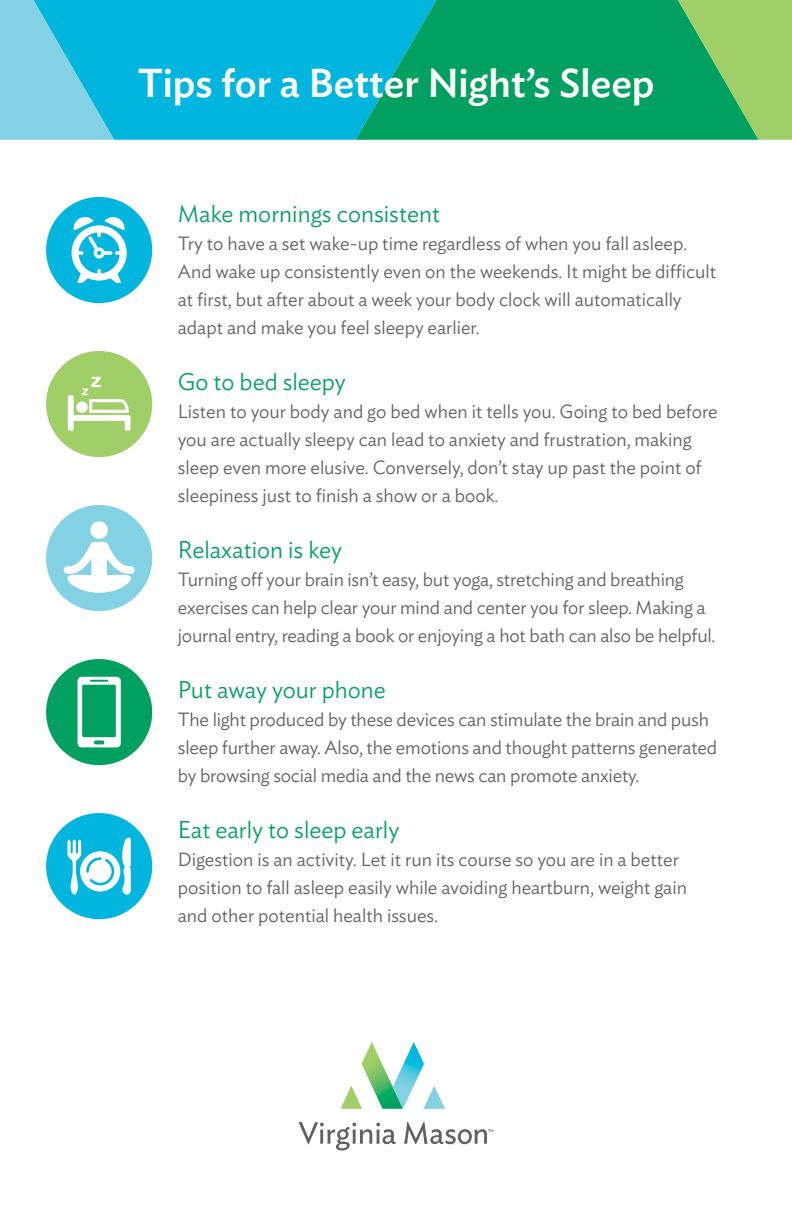
<style>
.page{position:relative;width:792px;height:1224px;background:#fff}
.page>*{position:absolute;margin:0;border:0;box-sizing:border-box;transform-origin:0 0}
.t1{font:500 40px "Ideal Sans";color:#fff}
.t2{font:300 24px "Ideal Sans";color:#00a160}
.t3{font:300 19px/28px "Ideal Sans";color:#5f6062}
</style>
<div class="page">
<div style="left:114px;top:0;width:242px;height:140px;background:#00b6de"></div>
<svg style="left:0;top:0;width:114px;height:140px;background:#56c8e2"></svg>
<svg style="left:356px;top:0;width:322px;height:140px;background:#00a36f"></svg>
<svg style="left:678px;top:0;width:114px;height:140px;background:#66be64"></svg>
<svg style="left:341px;top:1042px;width:104px;height:67px"></svg>
<svg style="left:299px;top:1122px;width:97px;height:29px"></svg>
<svg style="left:404px;top:1122px;width:89px;height:22px"></svg>
<div style="left:46px;top:505px;width:106px;height:106px;background:#83d2e4;border-radius:50%"></div>
<div style="left:90px;top:521px;width:18px;height:18px;background:#fff;border-radius:50%"></div>
<svg style="left:63px;top:542px;width:72px;height:51px"></svg>
<div style="left:46px;top:197px;width:106px;height:106px;background:#00b6de;border-radius:50%"></div>
<svg style="left:72px;top:217px;width:55px;height:66px"></svg>
<div style="left:46px;top:351px;width:106px;height:106px;background:#a0cf67;border-radius:50%"></div>
<svg style="left:68px;top:377px;width:63px;height:54px"></svg>
<div style="left:46px;top:659px;width:106px;height:106px;background:#00a160;border-radius:50%"></div>
<div style="left:46px;top:813px;width:106px;height:106px;background:#00b6de;border-radius:50%"></div>
<svg style="left:67px;top:837px;width:64px;height:58px"></svg>
<svg style="left:78px;top:677px;width:43px;height:70px"></svg>
<h1 class="t1" style="left:137px;top:52px;width:519px">Tips for a Better Night’s Sleep</h1>
<p class="t2" style="left:178px;top:196px;width:264px">Make mornings consistent</p>
<p class="t3" style="left:178px;top:228px;width:540px">Try to have a set wake-up time regardless of when you fall asleep.<br>And wake up consistently even on the weekends. It might be difficult at first, but after about a week your body clock will automatically adapt and make you feel sleepy earlier.</p>
<p class="t2" style="left:178px;top:364px;width:169px">Go to bed sleepy</p>
<p class="t3" style="left:178px;top:396px;width:541px">Listen to your body and go bed when it tells you. Going to bed before you are actually sleepy can lead to anxiety and frustration, making sleep even more elusive. Conversely, don’t stay up past the point of sleepiness just to finish a show or a book.</p>
<p class="t2" style="left:178px;top:532px;width:166px">Relaxation is key</p>
<p class="t3" style="left:178px;top:564px;width:539px">Turning off your brain isn’t easy, but yoga, stretching and breathing exercises can help clear your mind and center you for sleep. Making a journal entry, reading a book or enjoying a hot bath can also be helpful.</p>
<p class="t2" style="left:178px;top:672px;width:210px">Put away your phone</p>
<p class="t3" style="left:178px;top:704px;width:541px">The light produced by these devices can stimulate the brain and push sleep further away. Also, the emotions and thought patterns generated by browsing social media and the news can promote anxiety.</p>
<p class="t2" style="left:178px;top:812px;width:223px">Eat early to sleep early</p>
<p class="t3" style="left:178px;top:844px;width:511px">Digestion is an activity. Let it run its course so you are in a better position to fall asleep easily while avoiding heartburn, weight gain and other potential health issues.</p>
</div>
